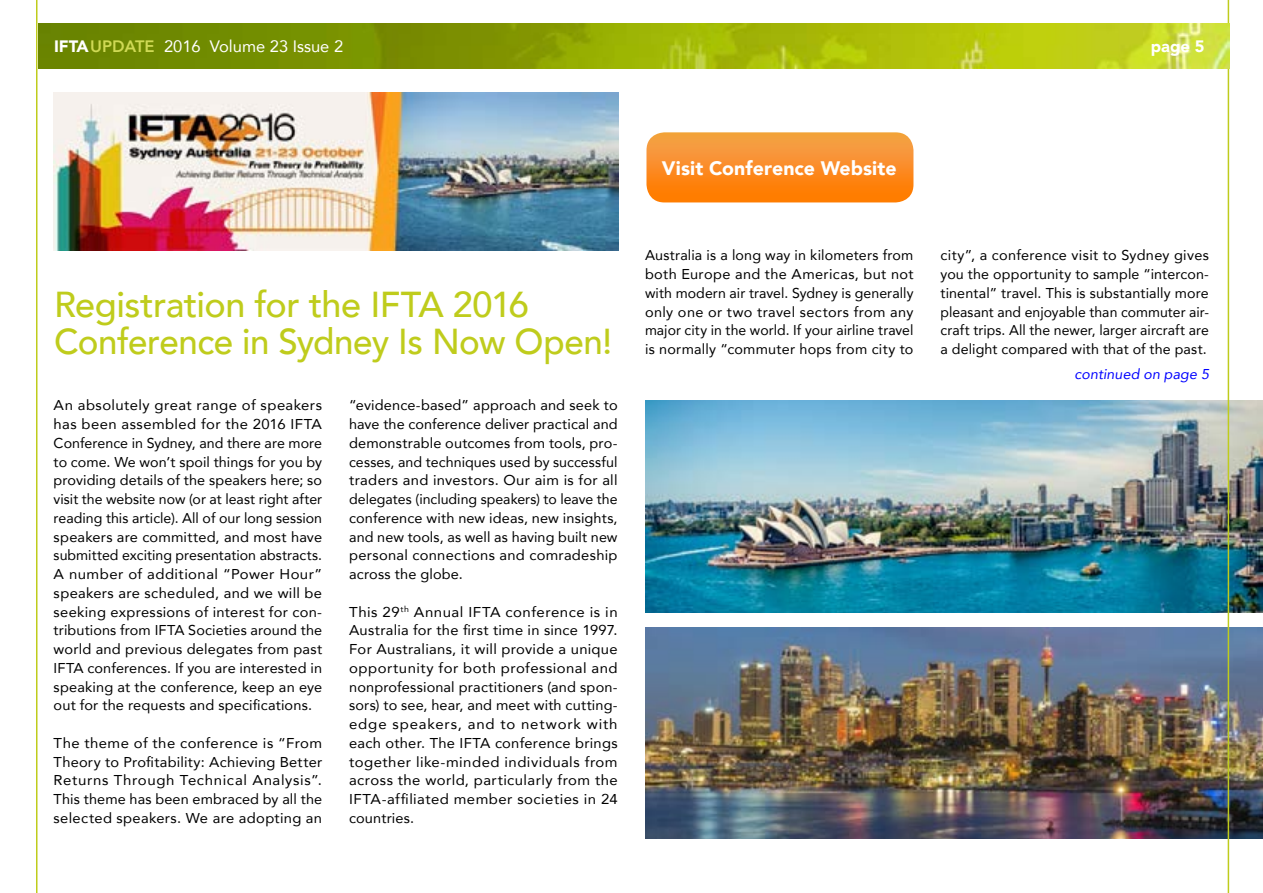
<style>
.page{position:relative;width:1263px;height:893px;background:#fff}
.page>*{position:absolute;margin:0;border:0;box-sizing:border-box;transform-origin:0 0}
.t1{font:500 36px/37.5px "Avenir";letter-spacing:-.015em;color:#bfcc1c}
.t2{font:900 19.5px "Avenir";letter-spacing:.005em;color:#fff}
.t3{font:16.5px "Avenir";color:#fff}
.t4{font:900 16.5px "Avenir";color:#fff}
.t5{font:14.25px/18.8px "Avenir";letter-spacing:.01em;color:#000;text-align:justify}
.t6{font:14.25px/18.8px "Avenir";letter-spacing:.01em;color:#000;text-align:justify;scale:1.04 1}
.t7{font:14.25px/18.8px "Avenir";letter-spacing:.01em;color:#000;text-align:justify;scale:1.05 1}
.t8{font:italic 14.25px "Avenir";letter-spacing:.01em;color:#00f}
.s1{font-weight:900}
.s2{font-weight:800;color:#cfd955}
</style>
<div class="page">
<img style="left:54px;top:93px;width:564px;height:158px">
<img style="left:645px;top:627px;width:618px;height:212px">
<img style="left:645px;top:401px;width:618px;height:211px">
<svg style="left:646px;top:132px;width:267px;height:70px;background:#fa8f27"></svg>
<hr style="left:36px;top:0;width:2px;height:893px;background:#bfcc1c">
<hr style="left:1228px;top:0;width:1px;height:893px;background:#bfcc1c">
<img style="left:39px;top:23px;width:1190px;height:45px">
<p class="t3" style="left:54px;top:33px;width:291px"><span class="s1">IFTA</span><span class="s2">UPDATE</span> 2016 Volume 23 Issue 2</p>
<p class="t4" style="left:1151px;top:32px;width:55px">page 5</p>
<h2 class="t2" style="left:662px;top:151px;width:236px">Visit Conference Website</h2>
<h1 class="t1" style="left:54px;top:283px;width:560px">Registration for the IFTA 2016<br>Conference in Sydney Is Now Open!</h1>
<p class="t6" style="left:54px;top:396px;width:260px">An absolutely great range of speakers has been assembled for the 2016 IFTA Conference in Sydney, and there are more to come. We won’t spoil things for you by providing details of the speakers here; so visit the website now (or at least right after reading this article). All of our long session speakers are committed, and most have submitted exciting presentation abstracts.<br>A number of additional “Power Hour” speakers are scheduled, and we will be seeking expressions of interest for con&shy;tributions from IFTA Societies around the world and previous delegates from past IFTA conferences. If you are interested in speaking at the conference, keep an eye out for the requests and specifications.</p>
<p class="t6" style="left:54px;top:733px;width:260px">The theme of the conference is “From Theory to Profitability: Achieving Better Returns Through Technical Analysis”.<br>This theme has been embraced by all the selected speakers. We are adopting an</p>
<p class="t5" style="left:349px;top:396px;width:270px">“evidence-based” approach and seek to have the conference deliver practical and demonstrable outcomes from tools, pro&shy;cesses, and techniques used by successful traders and investors. Our aim is for all delegates (including speakers) to leave the conference with new ideas, new insights, and new tools, as well as having built new personal connections and comradeship across the globe.</p>
<p class="t7" style="left:349px;top:602px;width:257px">This 29<sup>th</sup> Annual IFTA conference is in Australia for the first time in since 1997.<br>For Australians, it will provide a unique opportunity for both professional and nonprofessional practitioners (and spon&shy;sors) to see, hear, and meet with cutting&shy;edge speakers, and to network with each other. The IFTA conference brings together like-minded individuals from across the world, particularly from the IFTA-affiliated member societies in 24 countries.</p>
<p class="t5" style="left:645px;top:246px;width:270px">Australia is a long way in kilometers from both Europe and the Americas, but not with modern air travel. Sydney is generally only one or two travel sectors from any major city in the world. If your airline travel is normally “commuter hops from city to</p>
<p class="t5" style="left:940px;top:246px;width:270px">city”, a conference visit to Sydney gives you the opportunity to sample “intercon&shy;tinental” travel. This is substantially more pleasant and enjoyable than commuter air&shy;craft trips. All the newer, larger aircraft are a delight compared with that of the past.</p>
<p class="t8" style="left:1074px;top:365px;width:136px">continued on page 5</p>
</div>
